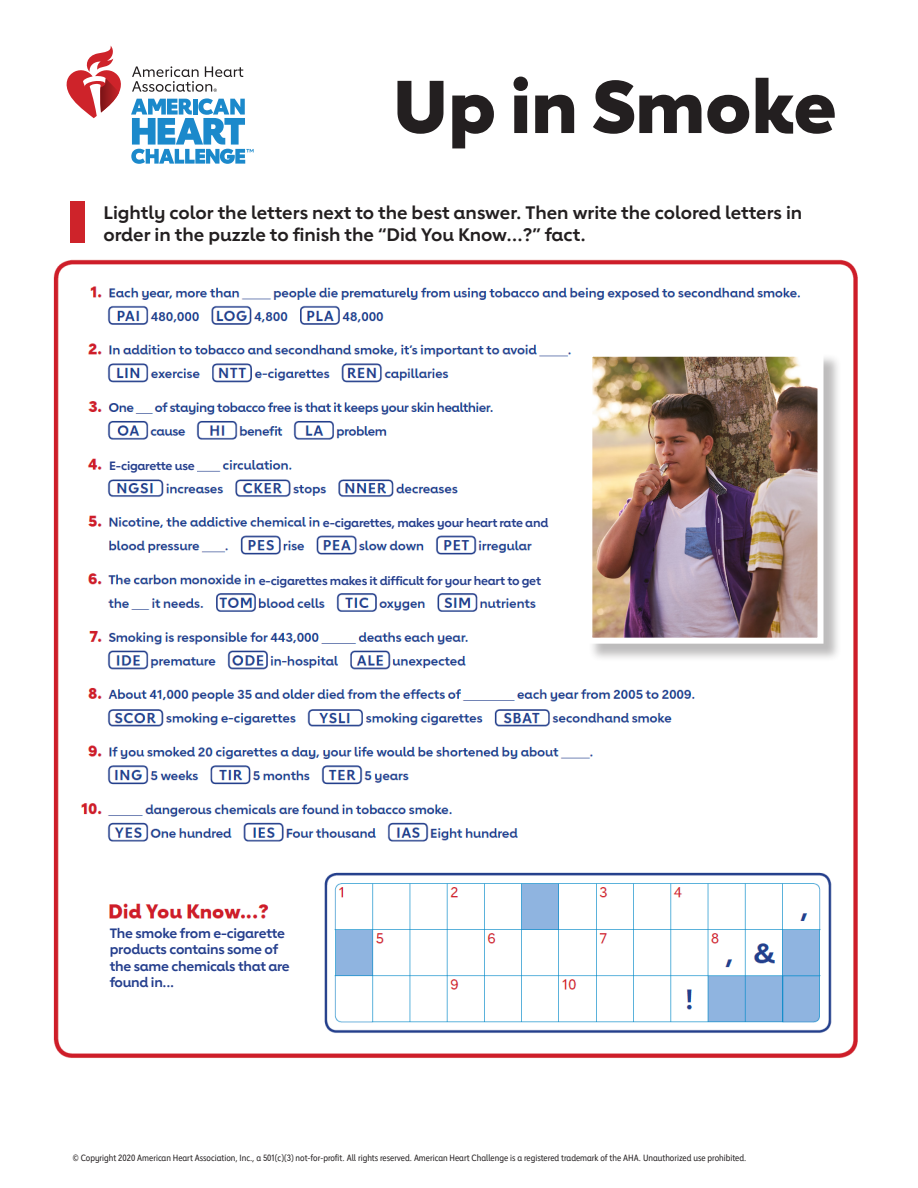
<style>
.page{position:relative;width:918px;height:1188px;background:#fff}
.page>*{position:absolute;margin:0;border:0;box-sizing:border-box;transform-origin:0 0}
.t1{font:800 73.5px "Lub Dub";color:#231f20}
.t2{font:700 18px/21.6px "Lub Dub";color:#231f20}
.t3{font:700 13.5px/16.2px "Lub Dub";letter-spacing:-.02em;color:#253f8e}
.t4{font:700 12px "Lub Dub";letter-spacing:-.02em;color:#253f8e}
.t5{font:9px "Lub Dub Condensed";color:#231f20}
.s1{color:#24408f}
</style>
<div class="page">
<svg style="left:67px;top:46px;width:54px;height:72px"></svg>
<svg style="left:132px;top:66px;width:111px;height:26px"></svg>
<svg style="left:131px;top:98px;width:123px;height:66px"></svg>
<div style="left:71px;top:201px;width:14px;height:42px;background:#ce232a"></div>
<img style="left:53px;top:259px;width:805px;height:799px">
<div style="left:585px;top:311px;width:258px;height:282px;background:#fff"></div>
<div style="left:589px;top:353px;width:253px;height:309px;background:#231f20;opacity:.3"></div>
<img style="left:593px;top:358px;width:224px;height:279px">
<div style="left:586px;top:351px;width:238px;height:293px;border:6px solid #fff"></div>
<div style="left:104px;top:453px;width:93px;height:24px;background:#fff"></div>
<div style="left:323px;top:513px;width:238px;height:17px;background:#fff"></div>
<div style="left:258px;top:572px;width:309px;height:17px;background:#fff"></div>
<div style="left:107px;top:923px;width:189px;height:68px;background:#fff"></div>
<p class="t1" style="left:393px;top:62px;width:446px">Up in Smoke</p>
<p class="t2" style="left:104px;top:202px;width:700px">Lightly color the letters next to the best answer. Then write the colored letters in order in the puzzle to finish the “Did You Know…?” fact.</p>
<p class="t4" style="left:109px;top:458px;width:87px">E-cigarette use</p>
<p class="t4" style="left:323px;top:516px;width:227px">e-cigarettes, makes your heart rate and</p>
<p class="t4" style="left:259px;top:573px;width:284px">e-cigarettes makes it difficult for your heart to get</p>
<p class="t3" style="left:110px;top:925px;width:182px">The smoke from e-cigarette products contains <span class="s1">so</span>me of the same chemicals that are found in...</p>
<p class="t5" style="left:73px;top:1152px;width:675px">© Copyright 2020 American Heart Association, Inc., a 501(c)(3) not-for-profit. All rights reserved. American Heart Challenge is a registered trademark of the AHA. Unauthorized use prohibited.</p>
</div>
